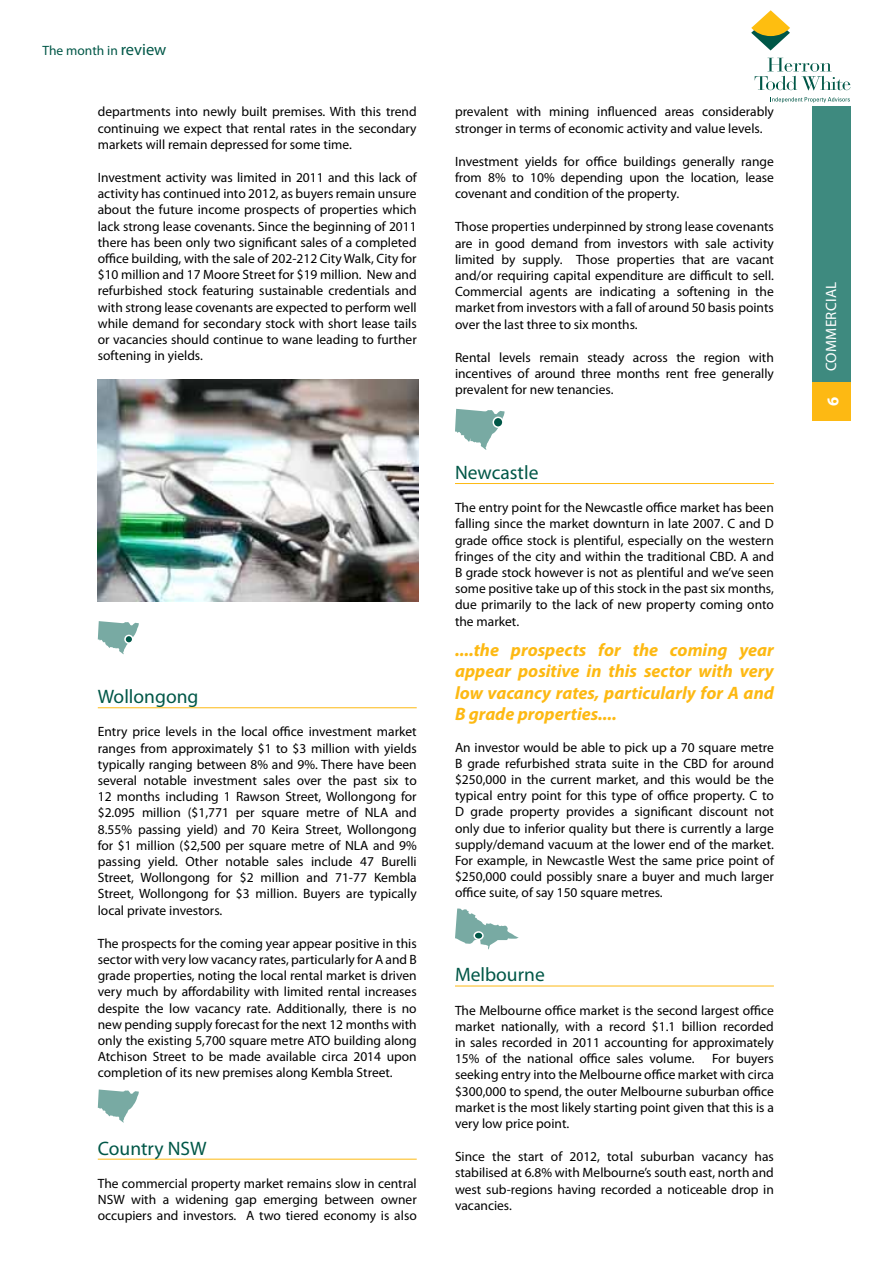
<style>
.page{position:relative;width:893px;height:1263px;background:#fff}
.page>*{position:absolute;margin:0;border:0;box-sizing:border-box;transform-origin:0 0}
.t1{font:19.5px "Myriad Pro";color:#005747}
.t2{font:italic 700 18px/21.6px "Myriad Pro";color:#fdb913;text-align:justify}
.t3{font:700 16.5px "Myriad Pro";color:#fff}
.t4{font:15px "Myriad Pro";letter-spacing:.02em;color:#fff}
.t5{font:13.5px/16.2px "Myriad Pro";color:#000;text-align:justify}
.t6{font:13.5px "Myriad Pro";color:#005747}
.s1{font-size:16.5px}
</style>
<div class="page">
<div style="left:812px;top:106px;width:38px;height:315px;background:#3e8a7f"></div>
<div style="left:812px;top:383px;width:38px;height:38px;background:#fdb913"></div>
<svg style="left:751px;top:10px;width:39px;height:40px"></svg>
<svg style="left:755px;top:58px;width:95px;height:32px"></svg>
<svg style="left:772px;top:97px;width:78px;height:6px"></svg>
<hr style="left:98px;top:707px;width:319px;height:1px;background:#fdb913">
<hr style="left:98px;top:1159px;width:319px;height:1px;background:#fdb913">
<img style="left:98px;top:380px;width:320px;height:221px">
<svg style="left:98px;top:621px;width:41px;height:33px"></svg>
<div style="left:125px;top:635px;width:8px;height:8px;background:#005747;border-radius:50%"></div>
<div style="left:124px;top:635px;width:9px;height:9px;border:2px solid #fff;border-radius:50%"></div>
<svg style="left:98px;top:1089px;width:41px;height:33px"></svg>
<hr style="left:455px;top:483px;width:319px;height:1px;background:#fdb913">
<hr style="left:455px;top:986px;width:319px;height:1px;background:#fdb913">
<svg style="left:455px;top:409px;width:50px;height:41px"></svg>
<div style="left:493px;top:417px;width:10px;height:10px;background:#005747;border-radius:50%"></div>
<div style="left:493px;top:417px;width:11px;height:11px;border:2px solid #fff;border-radius:50%"></div>
<svg style="left:455px;top:908px;width:64px;height:42px"></svg>
<div style="left:474px;top:932px;width:9px;height:7px;background:#005747;border-radius:50%"></div>
<div style="left:473px;top:931px;width:11px;height:9px;border:2px solid #fff;border-radius:50%"></div>
<p class="t6" style="left:43px;top:42px;width:125px">The month in <span class="s1">review</span></p>
<p class="t5" style="left:98px;top:104px;width:320px">departments into newly built premises. With this trend continuing we expect that rental rates in the secondary markets will remain depressed for some time.</p>
<p class="t5" style="left:98px;top:169px;width:320px">Investment activity was limited in 2011 and this lack of activity has continued into 2012, as buyers remain unsure about the future income prospects of properties which lack strong lease covenants. Since the beginning of 2011 there has been only two significant sales of a completed office building, with the sale of 202-212 City Walk, City for $10 million and 17 Moore Street for $19 million. New and refurbished stock featuring sustainable credentials and with strong lease covenants are expected to perform well while demand for secondary stock with short lease tails or vacancies should continue to wane leading to further softening in yields.</p>
<h1 class="t1" style="left:98px;top:684px;width:102px">Wollongong</h1>
<p class="t5" style="left:98px;top:723px;width:320px">Entry price levels in the local office investment market ranges from approximately $1 to $3 million with yields typically ranging between 8% and 9%. There have been several notable investment sales over the past six to 12 months including 1 Rawson Street, Wollongong for $2.095 million ($1,771 per square metre of NLA and 8.55% passing yield) and 70 Keira Street, Wollongong for $1 million ($2,500 per square metre of NLA and 9% passing yield. Other notable sales include 47 Burelli Street, Wollongong for $2 million and 71-77 Kembla Street, Wollongong for $3 million. Buyers are typically local private investors.</p>
<p class="t5" style="left:98px;top:935px;width:320px">The prospects for the coming year appear positive in this sector with very low vacancy rates, particularly for A and B grade properties, noting the local rental market is driven very much by affordability with limited rental increases despite the low vacancy rate. Additionally, there is no new pending supply forecast for the next 12 months with only the existing 5,700 square metre ATO building along Atchison Street to be made available circa 2014 upon completion of its new premises along Kembla Street.</p>
<h1 class="t1" style="left:98px;top:1136px;width:110px">Country NSW</h1>
<p class="t5" style="left:98px;top:1175px;width:320px">The commercial property market remains slow in central NSW with a widening gap emerging between owner occupiers and investors. A two tiered economy is also</p>
<p class="t5" style="left:455px;top:104px;width:320px">prevalent with mining influenced areas considerably stronger in terms of economic activity and value levels.</p>
<p class="t5" style="left:455px;top:153px;width:320px">Investment yields for office buildings generally range from 8% to 10% depending upon the location, lease covenant and condition of the property.</p>
<p class="t5" style="left:455px;top:219px;width:320px">Those properties underpinned by strong lease covenants are in good demand from investors with sale activity limited by supply. Those properties that are vacant and/or requiring capital expenditure are difficult to sell.<br>Commercial agents are indicating a softening in the market from investors with a fall of around 50 basis points over the last three to six months.</p>
<p class="t5" style="left:455px;top:349px;width:320px">Rental levels remain steady across the region with incentives of around three months rent free generally prevalent for new tenancies.</p>
<h1 class="t1" style="left:455px;top:460px;width:85px">Newcastle</h1>
<p class="t5" style="left:455px;top:499px;width:320px">The entry point for the Newcastle office market has been falling since the market downturn in late 2007. C and D grade office stock is plentiful, especially on the western fringes of the city and within the traditional CBD. A and B grade stock however is not as plentiful and we’ve seen some positive take up of this stock in the past six months, due primarily to the lack of new property coming onto the market.</p>
<h2 class="t2" style="left:455px;top:638px;width:320px">....the prospects for the coming year appear positive in this sector with very low vacancy rates, particularly for A and B grade properties....</h2>
<p class="t5" style="left:455px;top:739px;width:320px">An investor would be able to pick up a 70 square metre B grade refurbished strata suite in the CBD for around $250,000 in the current market, and this would be the typical entry point for this type of office property. C to D grade property provides a significant discount not only due to inferior quality but there is currently a large supply/demand vacuum at the lower end of the market.<br>For example, in Newcastle West the same price point of $250,000 could possibly snare a buyer and much larger office suite, of say 150 square metres.</p>
<h1 class="t1" style="left:455px;top:963px;width:91px">Melbourne</h1>
<p class="t5" style="left:455px;top:1002px;width:320px">The Melbourne office market is the second largest office market nationally, with a record $1.1 billion recorded in sales recorded in 2011 accounting for approximately 15% of the national office sales volume.</p>
<p class="t5" style="left:455px;top:1050px;width:320px;text-indent:257px">For buyers seeking entry into the Melbourne office market with circa $300,000 to spend, the outer Melbourne suburban office market is the most likely starting point given that this is a very low price point.</p>
<p class="t5" style="left:455px;top:1148px;width:320px">Since the start of 2012, total suburban vacancy has stabilised at 6.8% with Melbourne’s south east, north and west sub-regions having recorded a noticeable drop in vacancies.</p>
<p class="t4" style="left:822px;top:371px;width:90px;rotate:-90deg">commercial</p>
<p class="t3" style="left:822px;top:406px;width:11px;rotate:-90deg">6</p>
</div>
